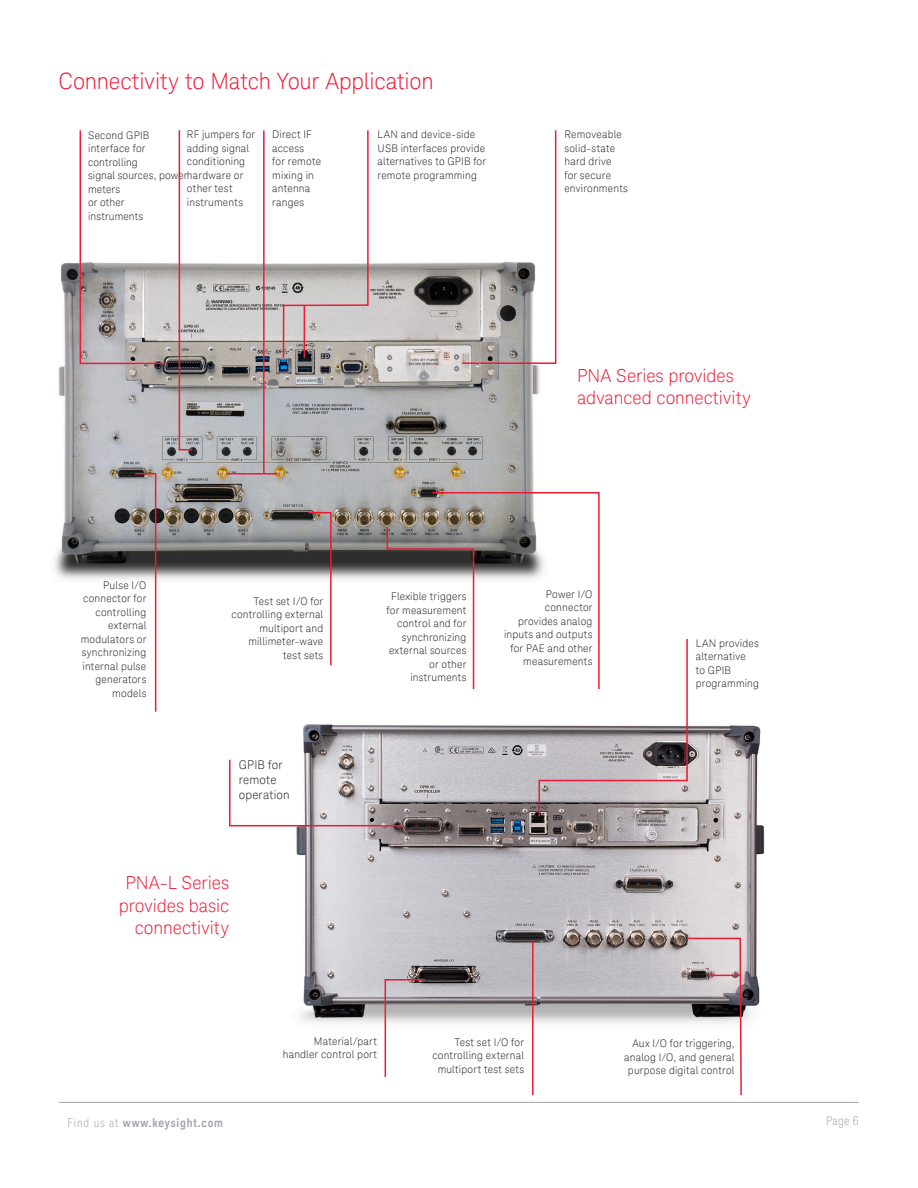
<style>
.page{position:relative;width:918px;height:1188px;background:#fff}
.page>*{position:absolute;margin:0;border:0;box-sizing:border-box;transform-origin:0 0}
.K_Heading_1{font:300 22.5px "Keysight Sans";letter-spacing:-.005em;color:#ed1a36}
.K_Heading_2{font:300 18px/22.5px "Keysight Sans";color:#ed1a36}
.t1{font:700 12px "Keysight Sans Condensed";letter-spacing:.07em;color:#a4a1a9}
.K_Body_Text{font:300 12px/15px "Keysight Sans";letter-spacing:.015em;color:#231f20}
.t2{font:300 condensed 12px "Keysight Sans";color:#a4a1a9}
.K_Captions{font:300 10.5px/13.5px "Keysight Sans";letter-spacing:.02em;color:#231f20}
.s1{font-family:"Keysight Sans";font-weight:300;font-stretch:condensed}
</style>
<div class="page">
<hr style="left:59px;top:1102px;width:800px;height:1px;background:#a4a1a9">
<img style="left:296px;top:725px;width:469px;height:298px">
<img style="left:54px;top:262px;width:486px;height:318px">
<svg style="left:79px;top:130px;width:90px;height:235px"></svg>
<svg style="left:134px;top:472px;width:23px;height:240px"></svg>
<hr style="left:263px;top:130px;width:2px;height:344px;background:#ed1a36">
<svg style="left:282px;top:130px;width:87px;height:229px"></svg>
<svg style="left:461px;top:130px;width:96px;height:235px"></svg>
<hr style="left:304px;top:305px;width:1px;height:53px;background:#ed1a36">
<svg style="left:686px;top:937px;width:57px;height:158px"></svg>
<svg style="left:228px;top:491px;width:461px;height:336px"></svg>
<svg style="left:384px;top:978px;width:42px;height:100px"></svg>
<hr style="left:532px;top:941px;width:2px;height:154px;background:#ed1a36">
<hr style="left:708px;top:975px;width:33px;height:1px;background:#ed1a36">
<svg style="left:178px;top:130px;width:16px;height:321px"></svg>
<hr style="left:227px;top:473px;width:50px;height:2px;background:#ed1a36">
<p class="K_Heading_1" style="left:58px;top:68px;width:377px">Connectivity to Match Your Application</p>
<p class="K_Captions" style="left:187px;top:128px;width:70px">RF jumpers for adding signal conditioning</p>
<p class="K_Captions" style="left:187px;top:182px;width:58px">other test instruments</p>
<p class="K_Captions" style="left:88px;top:128px;width:63px">Second GPIB interface for controlling</p>
<p class="K_Captions" style="left:88px;top:169px;width:157px">signal sources, powerhardware or meters</p>
<p class="K_Captions" style="left:88px;top:196px;width:56px">or other instruments</p>
<p class="K_Captions" style="left:272px;top:128px;width:50px">Direct IF access<br>for remote mixing in antenna ranges</p>
<p class="K_Captions" style="left:564px;top:128px;width:59px">Removeable</p>
<p class="K_Captions" style="left:378px;top:128px;width:110px">LAN and device-side<br>USB interfaces provide alternatives to GPIB for remote programming</p>
<p class="K_Captions" style="left:564px;top:141px;width:65px">solid-state hard drive<br>for secure environments</p>
<p class="K_Heading_2" style="left:577px;top:364px;width:175px">PNA Series provides advanced connectivity</p>
<p class="K_Captions" style="left:103px;top:578px;width:45px">Pulse I/O</p>
<p class="K_Captions" style="left:83px;top:592px;width:65px">connector for</p>
<p class="K_Captions" style="left:96px;top:605px;width:52px">controlling</p>
<p class="K_Captions" style="left:108px;top:619px;width:40px">external</p>
<p class="K_Captions" style="left:81px;top:632px;width:67px">modulators or</p>
<p class="K_Captions" style="left:82px;top:646px;width:66px">synchronizing</p>
<p class="K_Captions" style="left:83px;top:659px;width:65px;text-align:right">internal pulse generators</p>
<p class="K_Captions" style="left:112px;top:686px;width:36px">models</p>
<p class="K_Captions" style="left:232px;top:595px;width:93px;text-align:right">Test set I/O for controlling external multiport and millimeter-wave test sets</p>
<p class="K_Body_Text" style="left:239px;top:757px;width:45px">GPIB for remote</p>
<p class="K_Body_Text" style="left:239px;top:787px;width:52px">operation</p>
<p class="K_Heading_2" style="left:119px;top:872px;width:112px;text-align:right">PNA-L Series provides basic connectivity</p>
<p class="K_Captions" style="left:387px;top:590px;width:81px;text-align:right">Flexible triggers for measurement control and for synchronizing external sources or other</p>
<p class="K_Captions" style="left:410px;top:671px;width:58px">instruments</p>
<p class="K_Captions" style="left:504px;top:588px;width:90px;text-align:right">Power I/O connector provides analog inputs and outputs for PAE and other measurements</p>
<p class="K_Captions" style="left:696px;top:636px;width:65px">LAN provides alternative<br>to GPIB</p>
<p class="K_Captions" style="left:696px;top:677px;width:65px">programming</p>
<p class="K_Captions" style="left:283px;top:1034px;width:96px;text-align:right">Material/part handler control port</p>
<p class="K_Captions" style="left:432px;top:1035px;width:93px;text-align:right">Test set I/O for controlling external multiport test sets</p>
<p class="K_Captions" style="left:624px;top:1037px;width:112px;text-align:right">Aux I/O for triggering, analog I/O, and general purpose digital control</p>
<p class="t1" style="left:68px;top:1115px;width:157px"><span class="s1">Find us at</span> www.keysight.com</p>
<p class="t2" style="left:826px;top:1113px;width:34px">Page 6</p>
</div>
